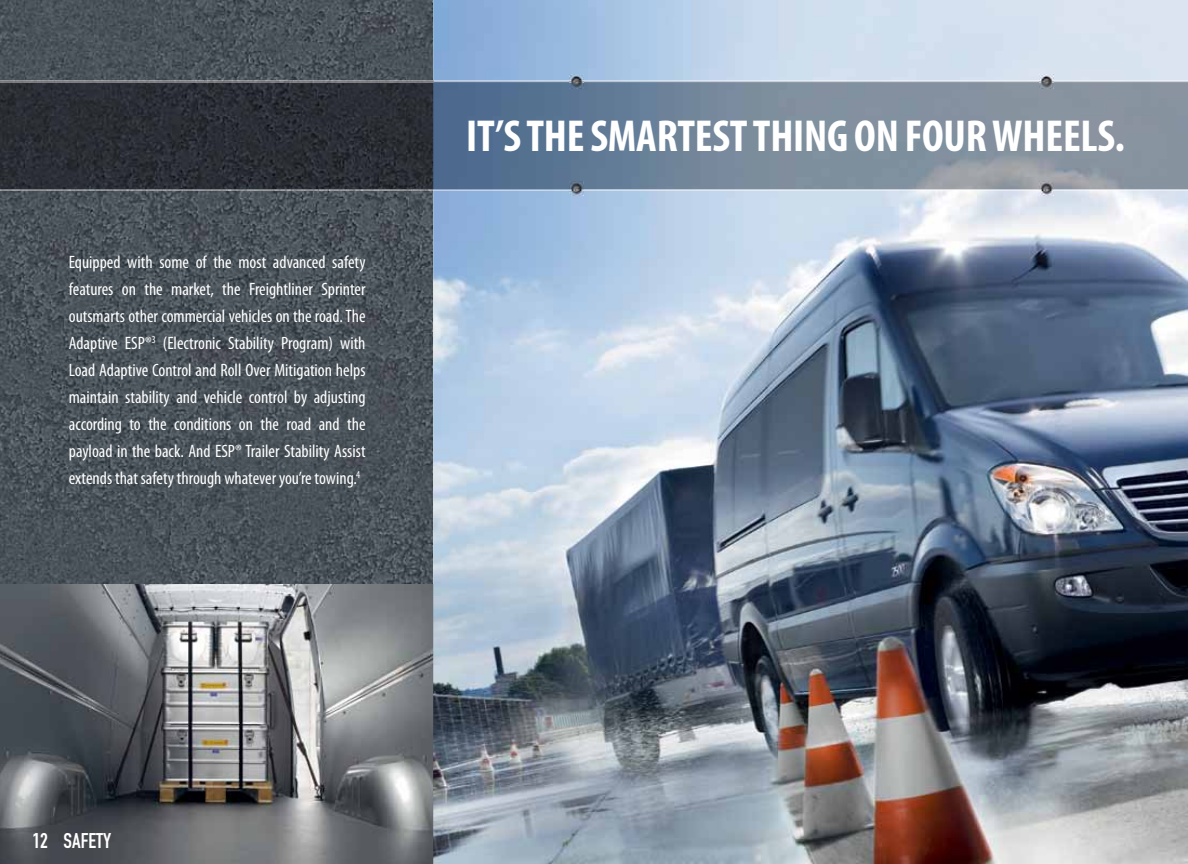
<style>
.page{position:relative;width:1188px;height:864px;background:#fff}
.page>*{position:absolute;margin:0;border:0;box-sizing:border-box;transform-origin:0 0}
.t1{font:700 condensed 45px "Myriad Pro";letter-spacing:-.005em;color:#fff}
.t2{font:21px "DIN Engschrift";color:#fff}
.t3{font:condensed 18px/27px "Myriad Pro";color:#fff;text-align:justify}
</style>
<div class="page">
<img style="left:0;top:0;width:1188px;height:864px">
<img style="left:0;top:584px;width:441px;height:280px">
<img style="left:0;top:81px;width:1188px;height:109px">
<img style="left:0;top:190px;width:569px;height:1px">
<img style="left:583px;top:190px;width:605px;height:1px">
<img style="left:569px;top:182px;width:14px;height:14px">
<svg style="left:569px;top:189px;width:14px;height:2px"></svg>
<img style="left:569px;top:74px;width:14px;height:14px">
<svg style="left:569px;top:81px;width:14px;height:1px"></svg>
<svg style="left:1040px;top:182px;width:13px;height:14px"></svg>
<svg style="left:1040px;top:74px;width:13px;height:14px"></svg>
<p class="t3" style="left:69px;top:248px;width:298px">Equipped with some of the most advanced safety features on the market, the Freightliner Sprinter outsmarts other commercial vehicles on the road. The Adaptive ESP®<sup>3</sup> (Electronic Stability Program) with Load Adaptive Control and Roll Over Mitigation helps maintain stability and vehicle control by adjusting according to the conditions on the road and the payload in the back. And ESP® Trailer Stability Assist extends that safety through whatever you’re towing.<sup>4</sup></p>
<h1 class="t1" style="left:466px;top:108px;width:660px">IT’S THE SMARTEST THING ON FOUR WHEELS.</h1>
<p class="t2" style="left:32px;top:828px;width:80px">12 SAFETY</p>
</div>
